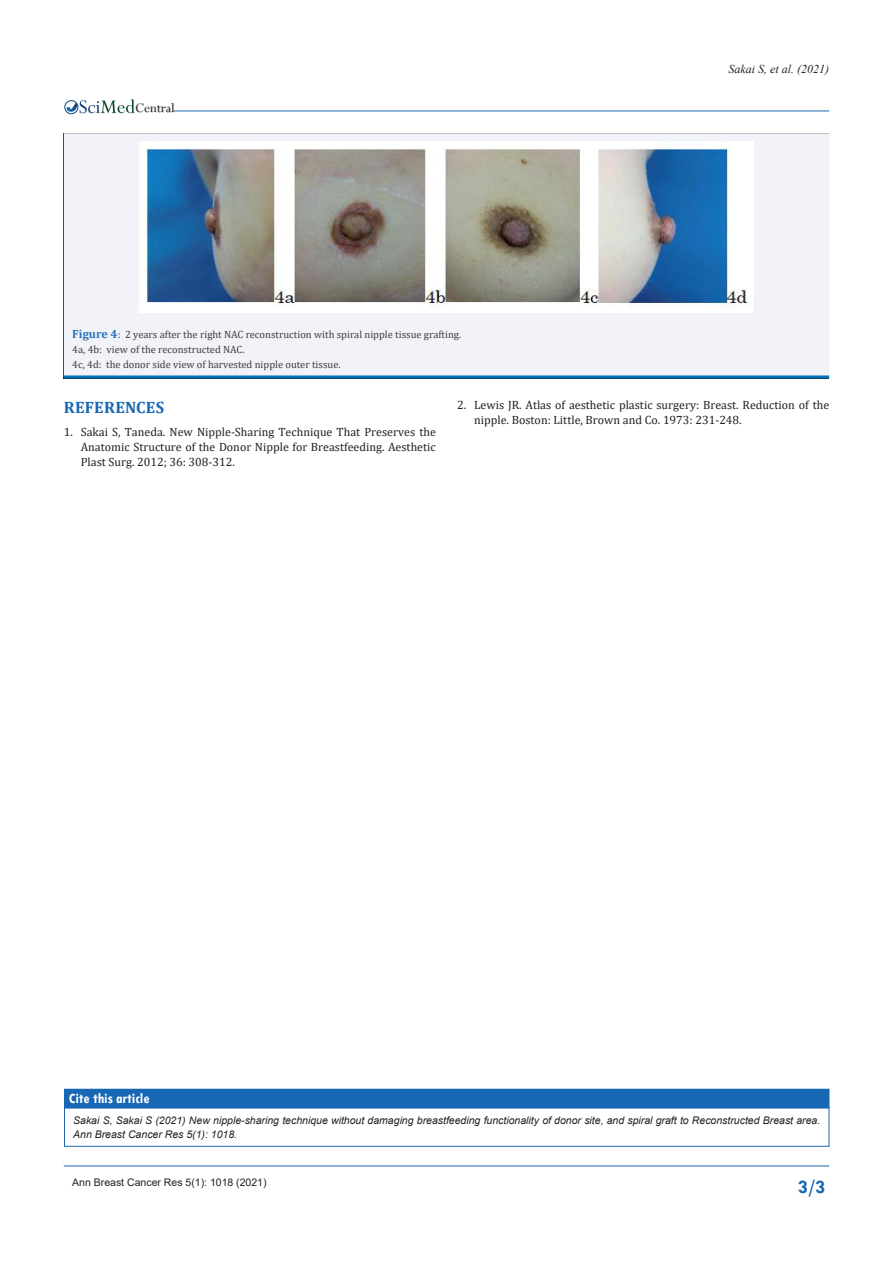
<style>
.page{position:relative;width:893px;height:1263px;background:#fff}
.page>*{position:absolute;margin:0;border:0;box-sizing:border-box;transform-origin:0 0}
.t1{font:700 19.5px "Tw Cen";color:#1768b4}
.t2{font:700 16.5px "Cambria";letter-spacing:.01em;color:#1768b4}
.t3{font:700 condensed 15px "Tw Cen";color:#fff}
.t4{font:14.55px "Perpetua";color:#211e1e}
.t5{font:12px/15px "Cambria";color:#231f20;text-align:justify}
.t6{font:italic 12px "Times New Roman";color:#231f20}
.t7{font:italic 10.5px/13.5px "Arial";color:#231f20}
.t8{font:10.5px "Cambria";color:#3e3e3f}
.t9{font:10.5px "Arial";color:#231f20}
.s1{font-weight:700;font-size:12px;color:#2a71b8}
</style>
<div class="page">
<img style="left:79px;top:103px;width:96px;height:11px">
<div style="left:64px;top:100px;width:14px;height:14px;border:1px solid #074d7c;border-radius:50%"></div>
<svg style="left:66px;top:99px;width:69px;height:14px"></svg>
<hr style="left:64px;top:1166px;width:765px;height:1px;background:#1768b4">
<hr style="left:174px;top:111px;width:655px;height:1px;background:#1768b4">
<svg style="left:64px;top:1108px;width:765px;height:39px"></svg>
<div style="left:65px;top:1089px;width:764px;height:19px;background:#1768b4"></div>
<div style="left:64px;top:133px;width:765px;height:242px;background:#f1f3f9"></div>
<hr style="left:64px;top:375px;width:765px;height:3px;background:#0072bc">
<img style="left:139px;top:142px;width:615px;height:170px">
<p class="t4" style="left:135px;top:99px;width:41px">Central</p>
<p class="t6" style="left:728px;top:61px;width:102px">Sakai S, et al. (2021)</p>
<p class="t8" style="left:72px;top:329px;width:391px"><span class="s1">Figure 4</span>: 2 years after the right NAC reconstruction with spiral nipple tissue grafting.</p>
<p class="t8" style="left:72px;top:344px;width:174px">4a, 4b: view of the reconstructed NAC.</p>
<p class="t8" style="left:72px;top:359px;width:270px">4c, 4d: the donor side view of harvested nipple outer tissue.</p>
<p class="t5" style="left:474px;top:397px;width:357px;text-indent:-17px">2. Lewis JR. Atlas of aesthetic plastic surgery: Breast. Reduction of the nipple. Boston: Little, Brown and Co. 1973: 231-248.</p>
<p class="t2" style="left:64px;top:395px;width:102px">REFERENCES</p>
<p class="t5" style="left:81px;top:424px;width:357px;text-indent:-17px">1. Sakai S, Taneda. New Nipple-Sharing Technique That Preserves the Anatomic Structure of the Donor Nipple for Breastfeeding. Aesthetic Plast Surg. 2012; 36: 308-312.</p>
<p class="t3" style="left:69px;top:1090px;width:82px">Cite this article</p>
<p class="t7" style="left:73px;top:1114px;width:749px">Sakai S, Sakai S (2021) New nipple-sharing technique without damaging breastfeeding functionality of donor site, and spiral graft to Reconstructed Breast area.<br>Ann Breast Cancer Res 5(1): 1018.</p>
<p class="t9" style="left:72px;top:1175px;width:196px">Ann Breast Cancer Res 5(1): 1018 (2021)</p>
<h1 class="t1" style="left:798px;top:1175px;width:29px">3/3</h1>
</div>
